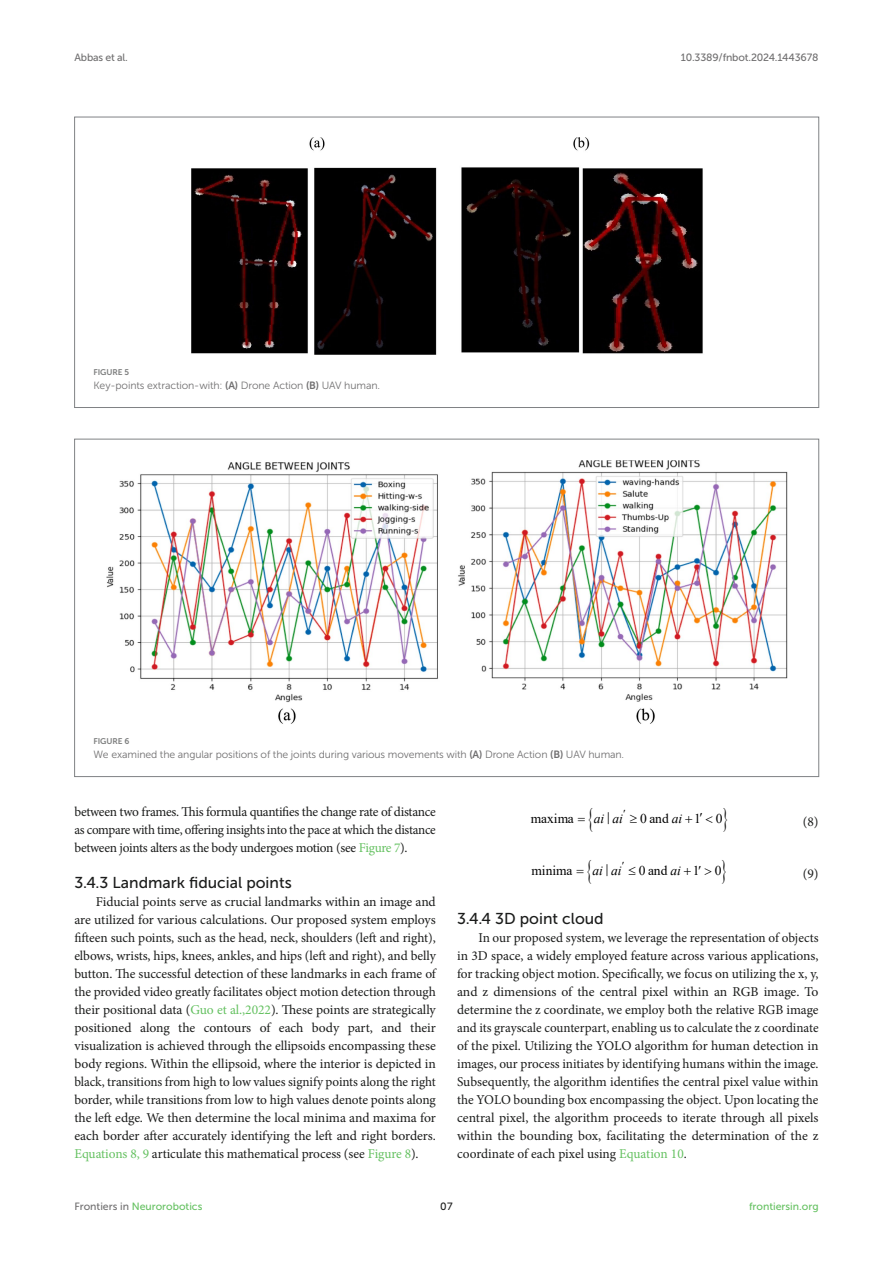
<style>
.page{position:relative;width:893px;height:1263px;background:#fff}
.page>*{position:absolute;margin:0;border:0;box-sizing:border-box;transform-origin:0 0}
.HEAD_3{font:15.75px "Museo Sans 500";color:#1b1c1b}
.TEXT{font:13.5px/18px "Minion Pro";letter-spacing:-.01em;color:#1b1c1b;text-align:justify}
.spi-math-img{font:13.5px "Times New Roman";letter-spacing:-.005em;color:#000}
.spi-math-img-2{font:italic 13.5px "Times New Roman";color:#000}
.EQ{font:13.5px "Minion Pro";color:#1b1c1b}
.spi-math-img-3{font:500 13.5px "Adobe Myungjo Std";color:#000}
.FIG_LEG{font:10.5px "Museo Sans 300";letter-spacing:-.01em;color:#706f70}
.t1{font:10.5px "Museo Sans 500";color:#65c161}
.t2{font:10.5px "Museo Sans 500";letter-spacing:-.015em;color:#706f70}
.t3{font:10.5px "Museo Sans 500";color:#1b1c1b}
.FIG_HD{font:8.25px "Museo Sans 700";letter-spacing:-.01em;color:#7e7f7f}
.s1{font-family:"Museo Sans 700"}
.s2{color:#65c161}
.s3{font-style:italic}
.s4{color:#706f70}
</style>
<div class="page">
<img style="left:191px;top:137px;width:512px;height:218px">
<img style="left:106px;top:460px;width:682px;height:264px">
<p class="t2" style="left:74px;top:51px;width:55px">Abbas et al.</p>
<p class="t2" style="left:681px;top:51px;width:139px">10.3389/fnbot.2024.1443678</p>
<p class="FIG_HD" style="left:94px;top:368px;width:37px">FIGURE 5</p>
<p class="FIG_LEG" style="left:94px;top:379px;width:288px">Key-points extraction-with: <span class="s1">(A)</span> Drone Action <span class="s1">(B)</span> UAV human.</p>
<p class="FIG_HD" style="left:94px;top:737px;width:37px">FIGURE 6</p>
<p class="FIG_LEG" style="left:94px;top:748px;width:532px">We examined the angular positions of the joints during various movements with <span class="s1">(A)</span> Drone Action <span class="s1">(B)</span> UAV human.</p>
<p class="TEXT" style="left:74px;top:803px;width:363px">between two frames. This formula quantifies the change rate of distance as compare with time, offering insights into the pace at which the distance between joints alters as the body undergoes motion (see <span class="s2">Figure 7</span>).</p>
<p class="HEAD_3" style="left:74px;top:874px;width:219px">3.4.3 Landmark fiducial points</p>
<p class="TEXT" style="left:74px;top:893px;width:363px;text-indent:21px">Fiducial points serve as crucial landmarks within an image and are utilized for various calculations. Our proposed system employs fifteen such points, such as the head, neck, shoulders (left and right), elbows, wrists, hips, knees, ankles, and hips (left and right), and belly button. The successful detection of these landmarks in each frame of the provided video greatly facilitates object motion detection through their positional data (<span class="s2">Guo et al.,2022</span>). These points are strategically positioned along the contours of each body part, and their visualization is achieved through the ellipsoids encompassing these body regions. Within the ellipsoid, where the interior is depicted in black, transitions from high to low values signify points along the right border, while transitions from low to high values denote points along the left edge. We then determine the local minima and maxima for each border after accurately identifying the left and right borders.<br><span class="s2">Equations 8, 9</span> articulate this mathematical process (see <span class="s2">Figure 8</span>).</p>
<p class="spi-math-img-3" style="left:605px;top:811px;width:9px">|</p>
<p class="EQ" style="left:803px;top:813px;width:17px">(8)</p>
<p class="spi-math-img" style="left:531px;top:809px;width:45px">maxima</p>
<p class="spi-math-img" style="left:630px;top:809px;width:54px">≥ 0 and <span class="s3">ai</span></p>
<p class="spi-math-img" style="left:694px;top:809px;width:30px">1 0</p>
<p class="spi-math-img-2" style="left:594px;top:809px;width:31px">ai ai</p>
<p class="spi-math-img-3" style="left:604px;top:863px;width:9px">|</p>
<p class="EQ" style="left:803px;top:865px;width:17px">(9)</p>
<p class="spi-math-img" style="left:532px;top:861px;width:42px">minima</p>
<p class="spi-math-img" style="left:628px;top:861px;width:54px">≤ 0 and <span class="s3">ai</span></p>
<p class="spi-math-img" style="left:693px;top:861px;width:30px">1 0</p>
<p class="spi-math-img-2" style="left:592px;top:862px;width:31px">ai ai</p>
<p class="HEAD_3" style="left:457px;top:910px;width:148px">3.4.4 3D point cloud</p>
<p class="TEXT" style="left:457px;top:929px;width:363px;text-indent:21px">In our proposed system, we leverage the representation of objects in 3D space, a widely employed feature across various applications, for tracking object motion. Specifically, we focus on utilizing the x, y, and z dimensions of the central pixel within an RGB image. To determine the z coordinate, we employ both the relative RGB image and its grayscale counterpart, enabling us to calculate the z coordinate of the pixel. Utilizing the YOLO algorithm for human detection in images, our process initiates by identifying humans within the image.<br>Subsequently, the algorithm identifies the central pixel value within the YOLO bounding box encompassing the object. Upon locating the central pixel, the algorithm proceeds to iterate through all pixels within the bounding box, facilitating the determination of the z coordinate of each pixel using <span class="s2">Equation 10</span>.</p>
<p class="t1" style="left:74px;top:1200px;width:130px"><span class="s4">Frontiers in</span> Neurorobotics</p>
<p class="t3" style="left:440px;top:1200px;width:14px">07</p>
<p class="t1" style="left:749px;top:1200px;width:71px">frontiersin.org</p>
</div>
